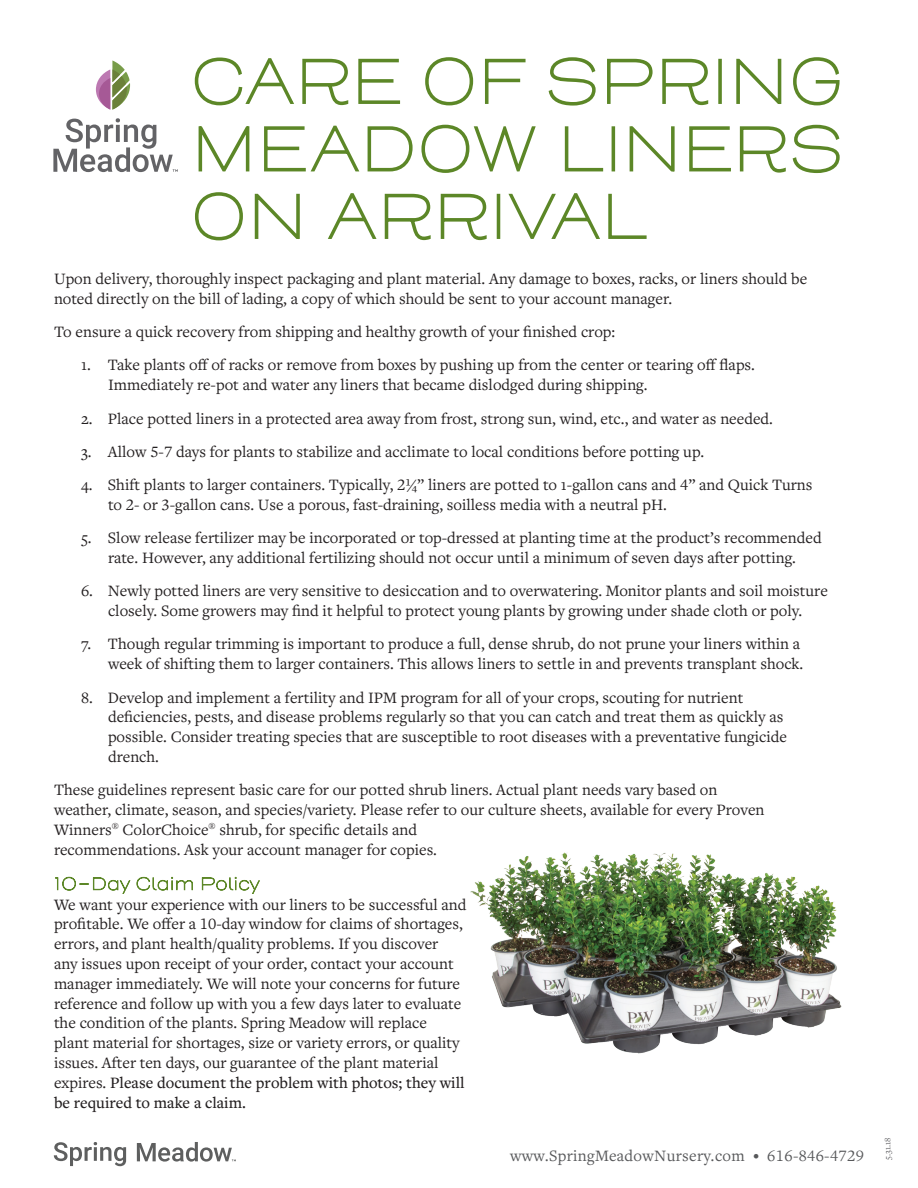
<style>
.page{position:relative;width:918px;height:1188px;background:#fff}
.page>*{position:absolute;margin:0;border:0;box-sizing:border-box;transform-origin:0 0}
.t1{font:16.5px/19.8px "Freight Text Pro";color:#231f20}
.t2{font:16.5px "Freight Text Pro";letter-spacing:.02em;color:#57585a}
.t3{font:9px "Freight Text Pro";color:#636366}
.s1{font-weight:500}
.s2{font-size:12px}
</style>
<div class="page">
<svg style="left:137px;top:1142px;width:99px;height:20px"></svg>
<svg style="left:54px;top:1142px;width:72px;height:24px"></svg>
<svg style="left:194px;top:57px;width:155px;height:49px"></svg>
<svg style="left:358px;top:58px;width:43px;height:46px"></svg>
<svg style="left:425px;top:57px;width:49px;height:49px"></svg>
<svg style="left:485px;top:58px;width:41px;height:46px"></svg>
<svg style="left:548px;top:57px;width:48px;height:49px"></svg>
<svg style="left:607px;top:58px;width:46px;height:46px"></svg>
<svg style="left:662px;top:58px;width:47px;height:48px"></svg>
<div style="left:718px;top:59px;width:4px;height:45px;border:2px solid #5c8727"></div>
<svg style="left:736px;top:58px;width:46px;height:46px"></svg>
<svg style="left:793px;top:57px;width:47px;height:49px"></svg>
<svg style="left:198px;top:126px;width:52px;height:46px"></svg>
<svg style="left:264px;top:125px;width:149px;height:47px"></svg>
<svg style="left:421px;top:124px;width:115px;height:49px"></svg>
<svg style="left:564px;top:126px;width:40px;height:46px"></svg>
<div style="left:612px;top:126px;width:3px;height:45px;border:2px solid #5c8727"></div>
<svg style="left:629px;top:126px;width:46px;height:46px"></svg>
<svg style="left:689px;top:126px;width:42px;height:46px"></svg>
<svg style="left:739px;top:124px;width:101px;height:50px"></svg>
<svg style="left:195px;top:192px;width:48px;height:49px"></svg>
<svg style="left:254px;top:193px;width:46px;height:47px"></svg>
<svg style="left:328px;top:193px;width:49px;height:46px"></svg>
<svg style="left:384px;top:193px;width:47px;height:48px"></svg>
<svg style="left:440px;top:193px;width:47px;height:48px"></svg>
<div style="left:497px;top:194px;width:3px;height:45px;border:2px solid #5c8727"></div>
<svg style="left:508px;top:193px;width:139px;height:46px"></svg>
<svg style="left:55px;top:877px;width:138px;height:17px"></svg>
<svg style="left:202px;top:877px;width:58px;height:17px"></svg>
<img style="left:470px;top:852px;width:372px;height:202px">
<svg style="left:96px;top:60px;width:34px;height:50px"></svg>
<svg style="left:53px;top:118px;width:125px;height:54px"></svg>
<p class="t1" style="left:54px;top:268px;width:755px">Upon delivery, thoroughly inspect packaging and plant material. Any damage to boxes, racks, or liners should be noted directly on the bill of lading, a copy of which should be sent to your account manager.</p>
<p class="t1" style="left:54px;top:321px;width:563px">To ensure a quick recovery from shipping and healthy growth of your finished crop:</p>
<p class="t1" style="left:108px;top:355px;width:648px;text-indent:-27px">1. Take plants off of racks or remove from boxes by pushing up from the center or tearing off flaps.<br>Immediately re-pot and water any liners that became dislodged during shipping.</p>
<p class="t1" style="left:81px;top:408px;width:694px">2. Place potted liners in a protected area away from frost, strong sun, wind, etc., and water as needed.</p>
<p class="t1" style="left:81px;top:441px;width:625px">3. Allow 5-7 days for plants to stabilize and acclimate to local conditions before potting up.</p>
<p class="t1" style="left:108px;top:474px;width:706px;text-indent:-27px">4. Shift plants to larger containers. Typically, 2¼” liners are potted to 1-gallon cans and 4” and Quick Turns to 2- or 3-gallon cans. Use a porous, fast-draining, soilless media with a neutral pH.</p>
<p class="t1" style="left:81px;top:527px;width:742px;text-align:center">5. Slow release fertilizer may be incorporated or top-dressed at planting time at the product’s recommended rate. However, any additional fertilizing should not occur until a minimum of seven days after potting.</p>
<p class="t1" style="left:81px;top:581px;width:748px;text-align:center">6. Newly potted liners are very sensitive to desiccation and to overwatering. Monitor plants and soil moisture closely. Some growers may find it helpful to protect young plants by growing under shade cloth or poly.</p>
<p class="t1" style="left:81px;top:634px;width:724px;text-align:right">7. Though regular trimming is important to produce a full, dense shrub, do not prune your liners within a week of shifting them to larger containers. This allows liners to settle in and prevents transplant shock.</p>
<p class="t1" style="left:108px;top:687px;width:681px;text-indent:-27px">8. Develop and implement a fertility and IPM program for all of your crops, scouting for nutrient deficiencies, pests, and disease problems regularly so that you can catch and treat them as quickly as possible. Consider treating species that are susceptible to root diseases with a preventative fungicide drench.</p>
<p class="t1" style="left:54px;top:779px;width:712px">These guidelines represent basic care for our potted shrub liners. Actual plant needs vary based on weather, climate, season, and species/variety. Please refer to our culture sheets, available for every Proven Winners<sup>®</sup> ColorChoice<sup>®</sup> shrub, for specific details and<br>recommendations. Ask your account manager for copies.</p>
<p class="t1" style="left:54px;top:894px;width:414px">We want your experience with our liners to be successful and profitable. We offer a 10-day window for claims of shortages, errors, and plant health/quality problems. If you discover<br>any issues upon receipt of your order, contact your account manager immediately. We will note your concerns for future reference and follow up with you a few days later to evaluate the condition of the plants. Spring Meadow will replace<br>plant material for shortages, size or variety errors, or quality issues. After ten days, our guarantee of the plant material expires. <span class="s1">Please document the problem with photos; they will be required to make a claim.</span></p>
<p class="t2" style="left:510px;top:1144px;width:355px">www.SpringMeadowNursery.com <span class="s2">•</span> 616-846-4729</p>
<p class="t3" style="left:882px;top:1160px;width:24px;rotate:-90deg">5.31.18</p>
</div>
